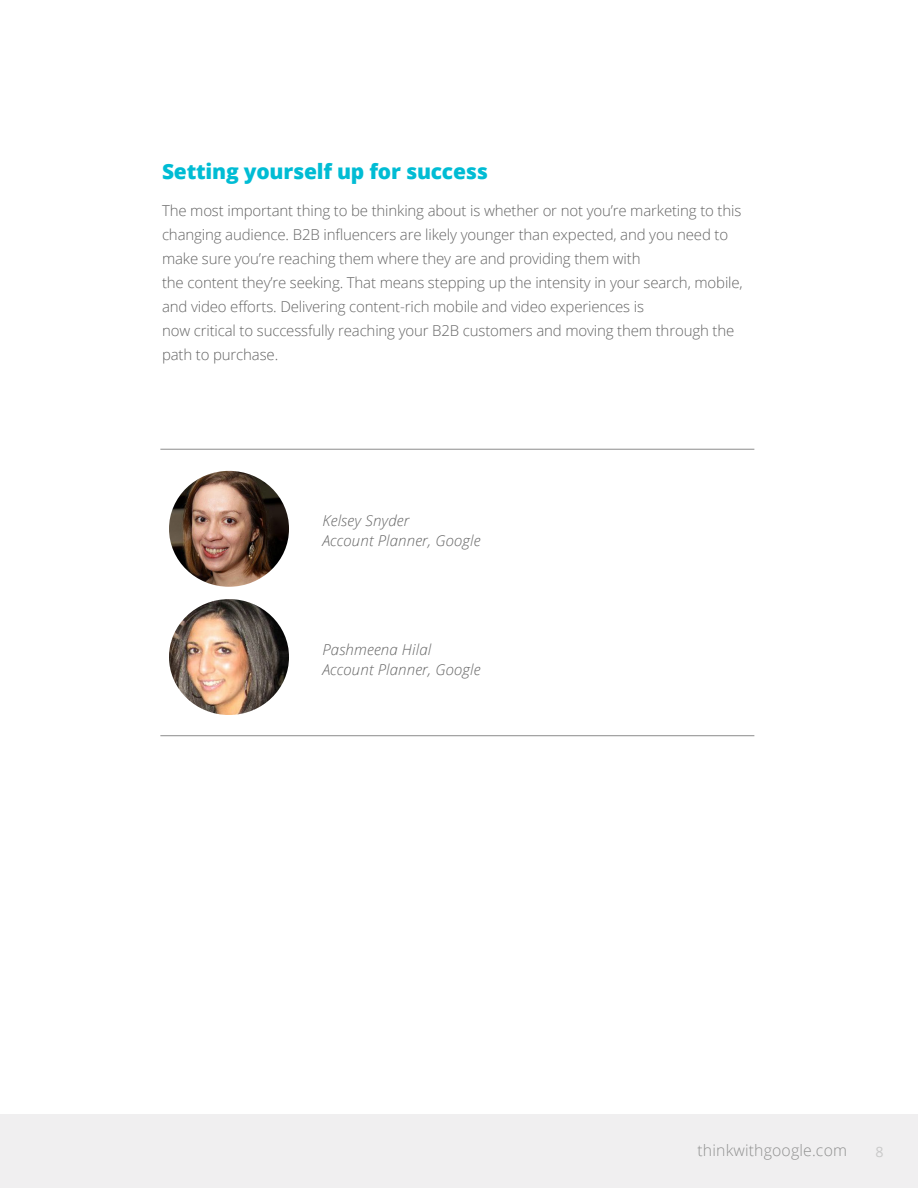
<style>
.page{position:relative;width:918px;height:1188px;background:#fff}
.page>*{position:absolute;margin:0;border:0;box-sizing:border-box;transform-origin:0 0}
.Bold_Header{font:800 21px "Open Sans";letter-spacing:-.01em;color:#00bcd4}
.t1{font:300 15.75px "Open Sans";letter-spacing:.01em;color:#666766}
.Bold_Header-2{font:300 15px/24px "Open Sans";letter-spacing:-.01em;color:#656565}
.t2{font:italic 300 15px/19.5px "Open Sans";letter-spacing:.01em;color:#656565}
.t3{font:14.25px "Open Sans";color:#c9c9c9}
</style>
<div class="page">
<div style="left:0;top:1114px;width:918px;height:74px;background:#f0eff0"></div>
<hr style="left:160px;top:449px;width:594px;height:1px;background:#8b8b8b">
<hr style="left:160px;top:735px;width:594px;height:1px;background:#8b8b8b">
<img style="left:169px;top:471px;width:120px;height:116px">
<img style="left:169px;top:599px;width:120px;height:116px">
<p class="Bold_Header" style="left:162px;top:155px;width:328px">Setting yourself up for success</p>
<p class="Bold_Header-2" style="left:162px;top:198px;width:582px">The most important thing to be thinking about is whether or not you’re marketing to this changing audience. B2B influencers are likely younger than expected, and you need to make sure you’re reaching them where they are and providing them with<br>the content they’re seeking. That means stepping up the intensity in your search, mobile, and video efforts. Delivering content-rich mobile and video experiences is<br>now critical to successfully reaching your B2B customers and moving them through the path to purchase.</p>
<p class="t2" style="left:322px;top:510px;width:160px">Kelsey Snyder<br>Account Planner, Google</p>
<p class="t2" style="left:322px;top:639px;width:160px">Pashmeena Hilal<br>Account Planner, Google</p>
<p class="t1" style="left:698px;top:1140px;width:151px">thinkwithgoogle.com</p>
<p class="t3" style="left:876px;top:1142px;width:10px">8</p>
</div>
